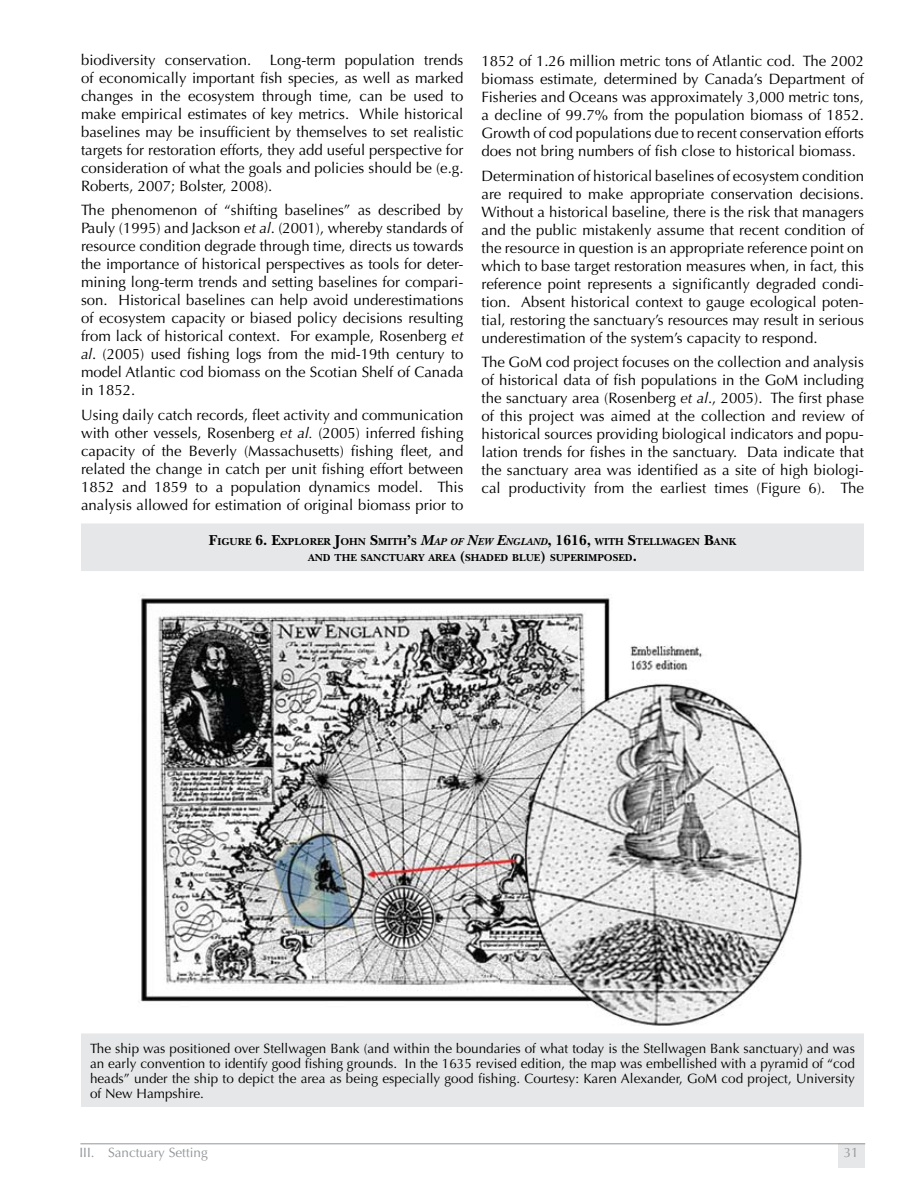
<style>
.page{position:relative;width:918px;height:1188px;background:#fff}
.page>*{position:absolute;margin:0;border:0;box-sizing:border-box;transform-origin:0 0}
.t1{font:15px/18px "Optima";color:#000;text-align:justify}
.t2{font:13.5px/15px "Optima";color:#000;text-align:justify}
.t3{font:13.5px "Optima";color:#939598}
.t4{font:700 10.5px/16.5px "New Baskerville";color:#000;text-align:center}
.s1{font-style:italic}
.s2{font-size:15px}
.s3{font-style:italic;font-size:15px}
</style>
<div class="page">
<div style="left:838px;top:1144px;width:27px;height:24px;background:#e6e7e8"></div>
<hr style="left:80px;top:1144px;width:785px;height:1px;background:#939598">
<img style="left:138px;top:595px;width:664px;height:431px">
<div style="left:82px;top:525px;width:781px;height:45px;background:#e6e7e8"></div>
<div style="left:81px;top:524px;width:783px;height:47px;border:2px solid #e6e7e8"></div>
<div style="left:82px;top:1035px;width:781px;height:71px;background:#e6e7e8"></div>
<div style="left:81px;top:1034px;width:783px;height:73px;border:2px solid #e6e7e8"></div>
<p class="t1" style="left:81px;top:51px;width:384px">biodiversity conservation. Long-term population trends of economically important fish species, as well as marked changes in the ecosystem through time, can be used to make empirical estimates of key metrics. While historical baselines may be insufficient by themselves to set realistic targets for restoration efforts, they add useful perspective for consideration of what the goals and policies should be (e.g.<br>Roberts, 2007; Bolster, 2008).</p>
<p class="t1" style="left:81px;top:202px;width:384px">The phenomenon of “shifting baselines” as described by Pauly (1995) and Jackson <span class="s1">et al</span>. (2001), whereby standards of resource condition degrade through time, directs us towards the importance of historical perspectives as tools for deter&shy;mining long-term trends and setting baselines for compari&shy;son. Historical baselines can help avoid underestimations of ecosystem capacity or biased policy decisions resulting from lack of historical context. For example, Rosenberg <span class="s1">et al</span>. (2005) used fishing logs from the mid-19th century to model Atlantic cod biomass on the Scotian Shelf of Canada in 1852.</p>
<p class="t1" style="left:81px;top:406px;width:384px">Using daily catch records, fleet activity and communication with other vessels, Rosenberg <span class="s1">et al.</span> (2005) inferred fishing capacity of the Beverly (Massachusetts) fishing fleet, and related the change in catch per unit fishing effort between 1852 and 1859 to a population dynamics model. This analysis allowed for estimation of original biomass prior to</p>
<p class="t1" style="left:482px;top:53px;width:384px">1852 of 1.26 million metric tons of Atlantic cod. The 2002 biomass estimate, determined by Canada’s Department of Fisheries and Oceans was approximately 3,000 metric tons, a decline of 99.7% from the population biomass of 1852.<br>Growth of cod populations due to recent conservation efforts does not bring numbers of fish close to historical biomass.</p>
<p class="t1" style="left:482px;top:167px;width:384px">Determination of historical baselines of ecosystem condition are required to make appropriate conservation decisions.<br>Without a historical baseline, there is the risk that managers and the public mistakenly assume that recent condition of the resource in question is an appropriate reference point on which to base target restoration measures when, in fact, this reference point represents a significantly degraded condi&shy;tion. Absent historical context to gauge ecological poten&shy;tial, restoring the sanctuary’s resources may result in serious underestimation of the system’s capacity to respond.</p>
<p class="t1" style="left:482px;top:354px;width:384px">The GoM cod project focuses on the collection and analysis of historical data of fish populations in the GoM including the sanctuary area (Rosenberg <span class="s1">et al</span>., 2005). The first phase of this project was aimed at the collection and review of historical sources providing biological indicators and popu&shy;lation trends for fishes in the sanctuary. Data indicate that the sanctuary area was identified as a site of high biologi&shy;cal productivity from the earliest times (Figure 6). The</p>
<p class="t4" style="left:209px;top:533px;width:529px"><span class="s2">F</span>IGURE <span class="s2">6. E</span>XPLORER <span class="s2">J</span>OHN <span class="s2">S</span>MITH<span class="s2">’</span>S <span class="s3">M</span><span class="s1">AP OF</span> <span class="s3">N</span><span class="s1">EW</span> <span class="s3">E</span><span class="s1">NGLAND</span><span class="s2">, 1616,</span> WITH <span class="s2">S</span>TELLWAGEN <span class="s2">B</span>ANK<br>AND THE SANCTUARY AREA <span class="s2">(</span>SHADED BLUE<span class="s2">)</span> SUPERIMPOSED<span class="s2">.</span></p>
<p class="t2" style="left:90px;top:1041px;width:766px">The ship was positioned over Stellwagen Bank (and within the boundaries of what today is the Stellwagen Bank sanctuary) and was an early convention to identify good fishing grounds. In the 1635 revised edition, the map was embellished with a pyramid of “cod heads” under the ship to depict the area as being especially good fishing. Courtesy: Karen Alexander, GoM cod project, University of New Hampshire.</p>
<p class="t3" style="left:80px;top:1145px;width:130px">III. Sanctuary Setting</p>
<p class="t3" style="left:844px;top:1145px;width:17px">31</p>
</div>
